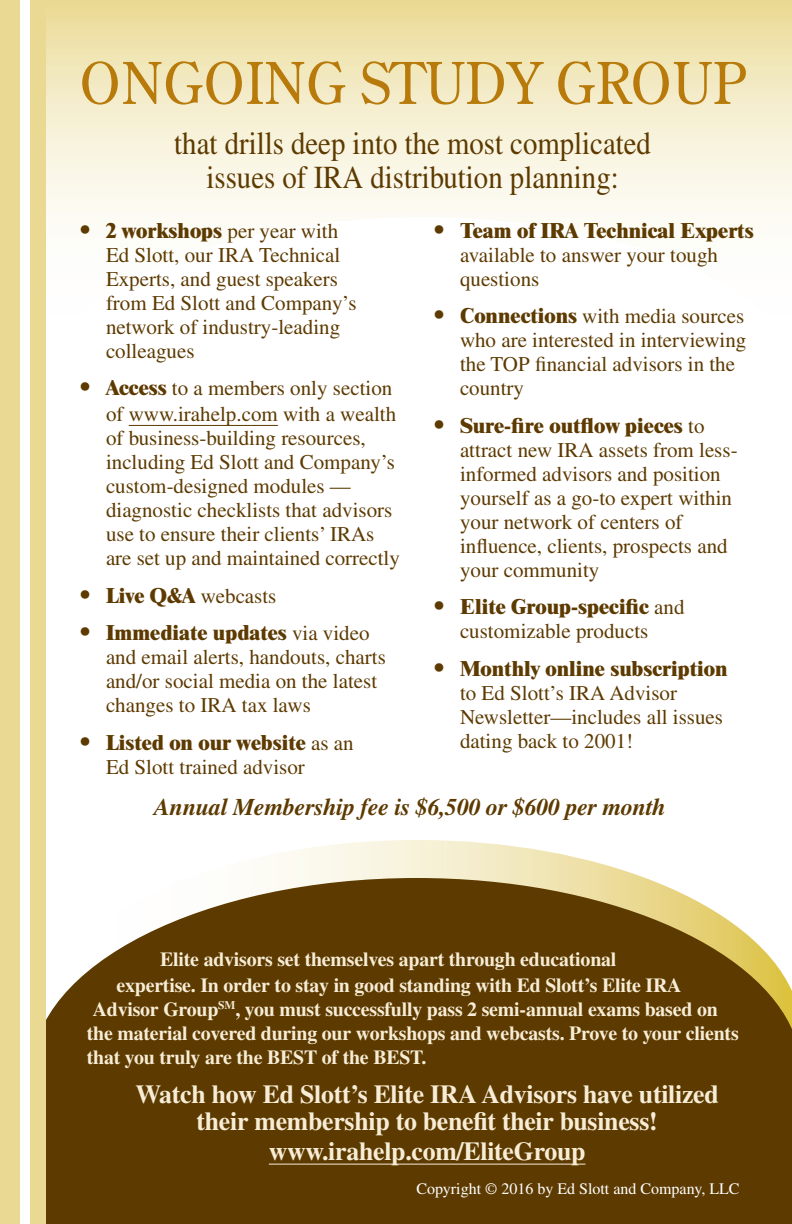
<style>
.page{position:relative;width:792px;height:1224px;background:#fff}
.page>*{position:absolute;margin:0;border:0;box-sizing:border-box;transform-origin:0 0}
.t1{font:57.4px "Century Old Style";color:#b87b0b;scale:.96 1}
.t2{font:32px/34px "Times";color:#5d3a00;text-align:center;scale:.9 1}
.t3{font:700 26px/27px "Times";letter-spacing:-.01em;color:#f7edd6;text-align:center}
.t4{font:italic 700 24px "Times";letter-spacing:-.01em;color:#5d3a00}
.t5{font:21px/24px "Times";color:#5d3a00}
.t6{font:700 20px/24px "Times";letter-spacing:-.01em;color:#f7edd6}
.t7{font:16px "Times";color:#fff}
.s1{font-weight:800;font-size:24px}
.s2{font-weight:800}
</style>
<div class="page">
<svg style="left:266px;top:840px;width:379px;height:38px"></svg>
<svg style="left:46px;top:878px;width:746px;height:346px;fill:#5d3a00"></svg>
<svg style="left:46px;top:0;width:746px;height:225px"></svg>
<hr style="left:269px;top:1164px;width:316px;height:1px;background:#f7edd6">
<hr style="left:129px;top:425px;width:149px;height:1px;background:#5d3a00">
<div style="left:0;top:0;width:20px;height:1224px;background:#ead992"></div>
<div style="left:30px;top:0;width:16px;height:1224px;background:#ead992"></div>
<p class="t1" style="left:79px;top:46px;width:696px">ONGOING STUDY GROUP</p>
<p class="t2" style="left:174px;top:126px;width:531px">that drills deep into the most complicated issues of IRA distribution planning:</p>
<p class="t5" style="left:106px;top:219px;width:252px;text-indent:-27px"><span class="s1">•</span> <span class="s2">2 workshops</span> per year with<br>Ed Slott, our IRA Technical<br>Experts, and guest speakers from Ed Slott and Company’s network of industry-leading colleagues</p>
<p class="t5" style="left:79px;top:375px;width:319px;line-height:26px;text-align:right"><span class="s1">•</span> <span class="s2">Access</span> to a members only section of www.irahelp.com with a wealth</p>
<p class="t5" style="left:106px;top:426px;width:295px">of business-building resources, including Ed Slott and Company’s custom-designed modules — diagnostic checklists that advisors use to ensure their clients’ IRAs are set up and maintained correctly</p>
<p class="t5" style="left:79px;top:584px;width:199px"><span class="s1">•</span> <span class="s2">Live Q&amp;A</span> webcasts</p>
<p class="t5" style="left:106px;top:621px;width:281px;text-indent:-27px"><span class="s1">•</span> <span class="s2">Immediate updates</span> via video and email alerts, handouts, charts and/or social media on the latest changes to IRA tax laws</p>
<p class="t5" style="left:106px;top:731px;width:249px;text-indent:-27px"><span class="s1">•</span> <span class="s2">Listed on our website</span> as an<br>Ed Slott trained advisor</p>
<p class="t5" style="left:460px;top:219px;width:295px;text-indent:-27px"><span class="s1">•</span> <span class="s2">Team of IRA Technical Experts </span>available to answer your tough questions</p>
<p class="t5" style="left:460px;top:304px;width:288px;text-indent:-27px"><span class="s1">•</span> <span class="s2">Connections</span> with media sources who are interested in interviewing the TOP financial advisors in the country</p>
<p class="t5" style="left:460px;top:414px;width:279px;text-indent:-27px"><span class="s1">•</span> <span class="s2">Sure-fire outflow pieces</span> to attract new IRA assets from less&shy;informed advisors and position yourself as a go-to expert within your network of centers of influence, clients, prospects and your community</p>
<p class="t5" style="left:433px;top:595px;width:253px;text-align:center"><span class="s1">•</span> <span class="s2">Elite Group-specific</span> and customizable products</p>
<p class="t5" style="left:460px;top:657px;width:269px;text-indent:-27px"><span class="s1">•</span> <span class="s2">Monthly online subscription </span>to Ed Slott’s IRA Advisor<br>Newsletter—includes all issues dating back to 2001!</p>
<p class="t4" style="left:154px;top:793px;width:513px">Annual Membership fee is $6,500 or $600 per month</p>
<p class="t6" style="left:117px;top:946px;width:567px;line-height:26px;text-indent:44px">Elite advisors set themselves apart through educational expertise. In order to stay in good standing with Ed Slott’s Elite IRA</p>
<p class="t6" style="left:87px;top:997px;width:653px">Advisor Group<sup>SM</sup>, you must successfully pass 2 semi-annual exams based on the material covered during our workshops and webcasts. Prove to your clients that you truly are the BEST of the BEST.</p>
<p class="t3" style="left:135px;top:1080px;width:585px">Watch how Ed Slott’s Elite IRA Advisors have utilized their membership to benefit their business!</p>
<p class="t3" style="left:269px;top:1137px;width:318px">www.irahelp.com/EliteGroup</p>
<p class="t7" style="left:416px;top:1179px;width:325px">Copyright © 2016 by Ed Slott and Company, LLC</p>
</div>
